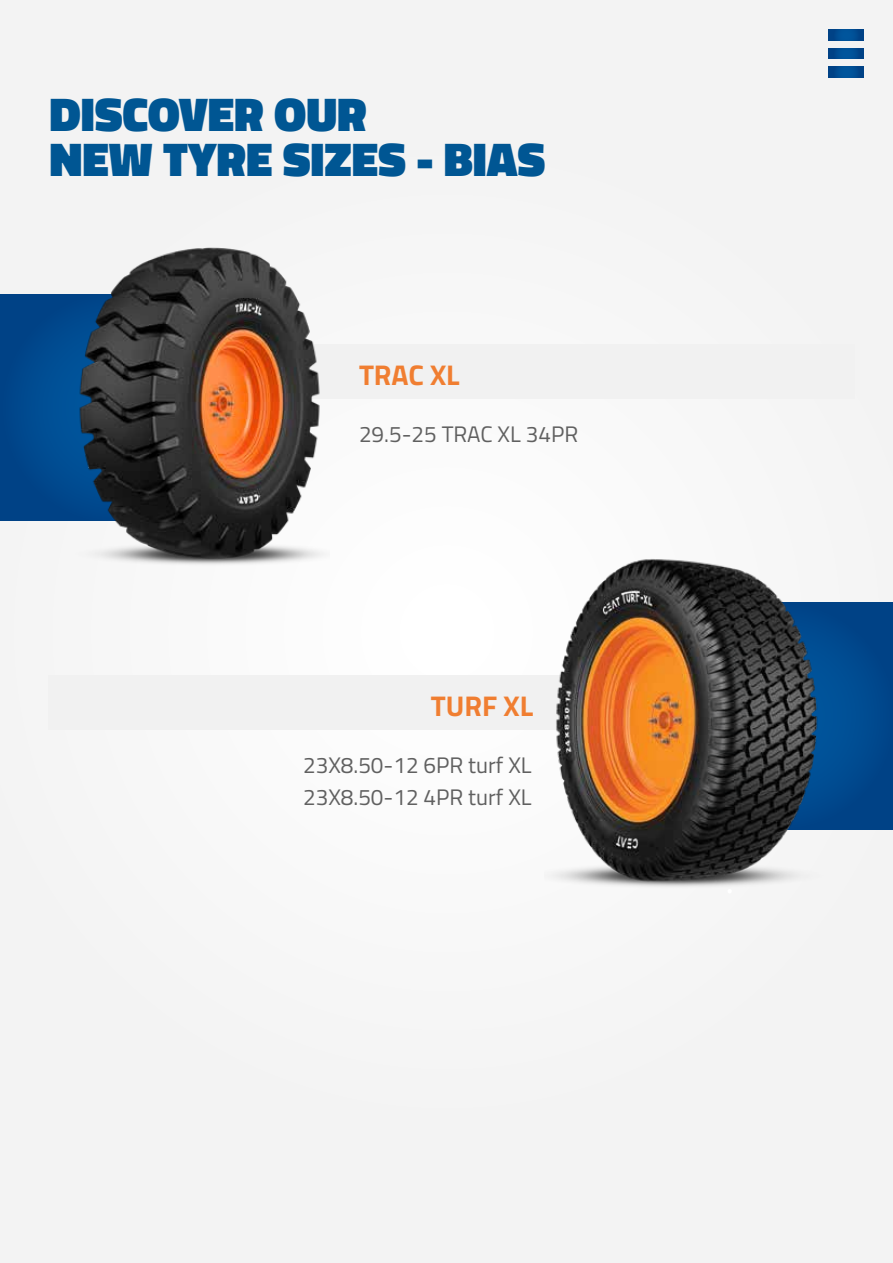
<style>
.page{position:relative;width:893px;height:1263px;background:#f3f3f3}
.page>*{position:absolute;margin:0;border:0;box-sizing:border-box;transform-origin:0 0}
.t1{font:900 48px/44.5px "Titillium Web";color:#005693}
.t2{font:700 28.5px "Titillium Web";color:#f07e31}
.t3{font:22.5px/32.4px "Titillium Web";color:#606060}
</style>
<div class="page">
<svg style="left:829px;top:30px;width:34px;height:11px"></svg>
<svg style="left:829px;top:67px;width:34px;height:11px"></svg>
<svg style="left:829px;top:48px;width:34px;height:11px"></svg>
<div style="left:0;top:294px;width:236px;height:227px;background:#00458a"></div>
<div style="left:670px;top:602px;width:223px;height:227px;background:#00478c"></div>
<img style="left:65px;top:247px;width:255px;height:317px">
<img style="left:556px;top:559px;width:268px;height:333px">
<h1 class="t1" style="left:49px;top:92px;width:497px">DISCOVER OUR<br>NEW TYRE SIZES - BIAS</h1>
<p class="t2" style="left:359px;top:353px;width:102px">TRAC XL</p>
<p class="t3" style="left:359px;top:417px;width:221px">29.5-25 TRAC XL 34PR</p>
<p class="t2" style="left:431px;top:684px;width:104px">TURF XL</p>
<p class="t3" style="left:303px;top:748px;width:230px">23X8.50-12 6PR turf XL<br>23X8.50-12 4PR turf XL</p>
</div>
